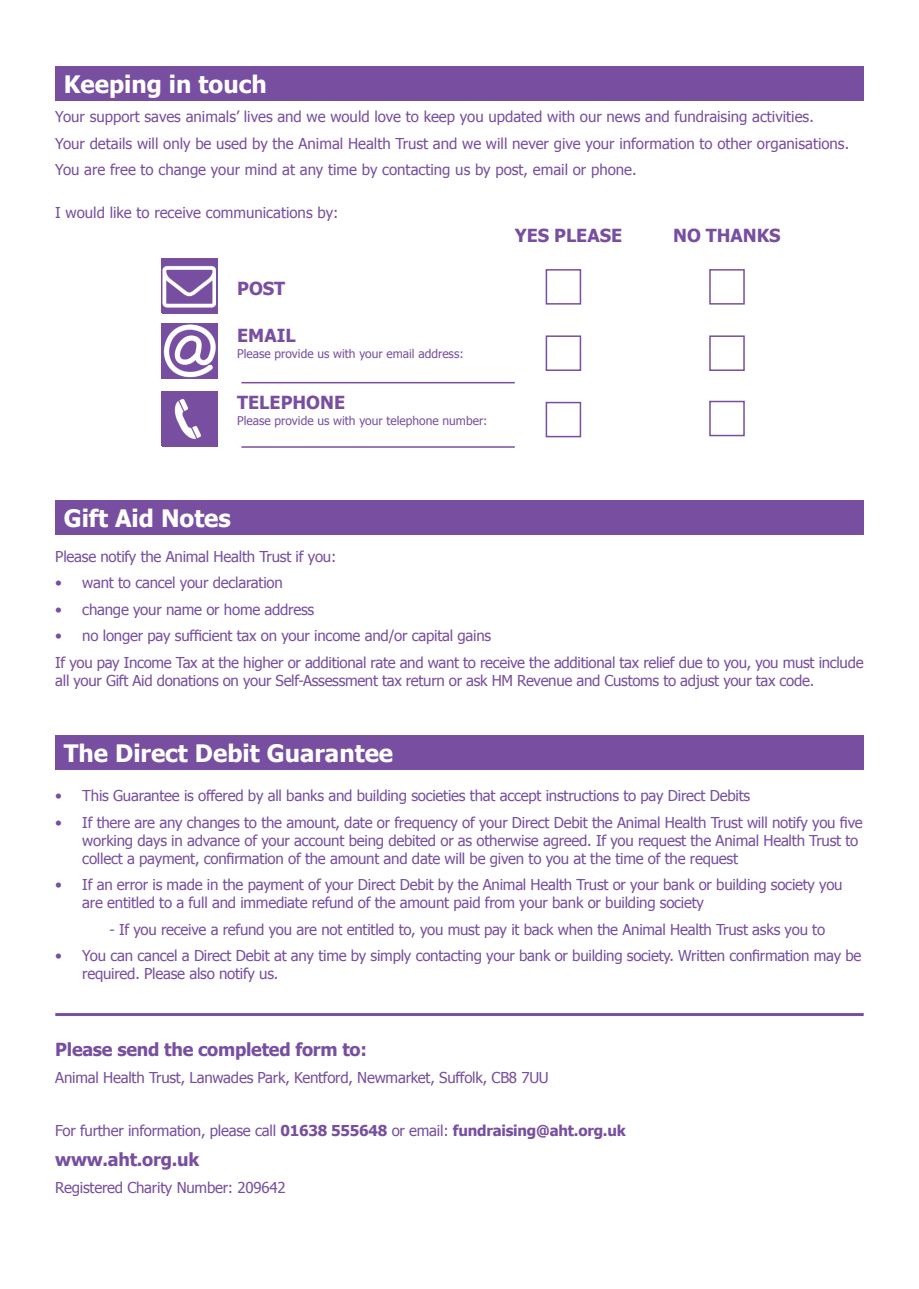
<style>
.page{position:relative;width:919px;height:1289px;background:#fff}
.page>*{position:absolute;margin:0;border:0;box-sizing:border-box;transform-origin:0 0}
.t1{font:700 24px "Tahoma";color:#fff}
.t2{font:700 18px "Tahoma";letter-spacing:-.015em;color:#784fa0}
.t3{font:15px/18px "Tahoma";letter-spacing:-.015em;color:#784fa0}
.t4{font:12px "Tahoma";color:#784fa0}
.s1{font-weight:700}
</style>
<div class="page">
<div style="left:55px;top:67px;width:808px;height:34px;background:#784fa0"></div>
<div style="left:709px;top:269px;width:35px;height:35px;border:2px solid #784fa0"></div>
<div style="left:545px;top:269px;width:36px;height:35px;border:2px solid #784fa0"></div>
<div style="left:709px;top:335px;width:35px;height:36px;border:2px solid #784fa0"></div>
<div style="left:545px;top:335px;width:36px;height:36px;border:2px solid #784fa0"></div>
<div style="left:709px;top:401px;width:35px;height:35px;border:2px solid #784fa0"></div>
<div style="left:545px;top:402px;width:36px;height:35px;border:2px solid #784fa0"></div>
<hr style="left:241px;top:382px;width:273px;height:1px;background:#784fa0">
<hr style="left:241px;top:446px;width:273px;height:2px;background:#784fa0">
<div style="left:55px;top:501px;width:808px;height:34px;background:#784fa0"></div>
<div style="left:55px;top:736px;width:808px;height:34px;background:#784fa0"></div>
<hr style="left:55px;top:1013px;width:808px;height:3px;background:#784fa0">
<div style="left:162px;top:259px;width:55px;height:55px;background:#784fa0"></div>
<img style="left:162px;top:265px;width:54px;height:43px">
<img style="left:162px;top:323px;width:55px;height:55px">
<div style="left:162px;top:391px;width:55px;height:55px;background:#784fa0"></div>
<img style="left:174px;top:399px;width:27px;height:40px">
<h1 class="t1" style="left:64px;top:67px;width:204px">Keeping in touch</h1>
<p class="t3" style="left:55px;top:103px;width:795px;line-height:26.5px">Your support saves animals’ lives and we would love to keep you updated with our news and fundraising activities.<br>Your details will only be used by the Animal Health Trust and we will never give your information to other organisations.<br>You are free to change your mind at any time by contacting us by post, email or phone.</p>
<p class="t3" style="left:55px;top:203px;width:284px">I would like to receive communications by:</p>
<p class="t2" style="left:514px;top:223px;width:109px">YES PLEASE</p>
<p class="t2" style="left:673px;top:223px;width:109px">NO THANKS</p>
<p class="t2" style="left:237px;top:276px;width:50px">POST</p>
<p class="t2" style="left:237px;top:323px;width:60px">EMAIL</p>
<p class="t4" style="left:237px;top:345px;width:228px">Please provide us with your email address:</p>
<p class="t2" style="left:237px;top:390px;width:109px">TELEPHONE</p>
<p class="t4" style="left:237px;top:413px;width:252px">Please provide us with your telephone number:</p>
<h1 class="t1" style="left:64px;top:501px;width:169px">Gift Aid Notes</h1>
<p class="t3" style="left:55px;top:546px;width:282px">Please notify the Animal Health Trust if you:</p>
<p class="t3" style="left:55px;top:573px;width:229px">• want to cancel your declaration</p>
<p class="t3" style="left:55px;top:599px;width:260px">• change your name or home address</p>
<p class="t3" style="left:55px;top:622px;width:809px;line-height:26.5px">• no longer pay sufficient tax on your income and/or capital gains<br>If you pay Income Tax at the higher or additional rate and want to receive the additional tax relief due to you, you must include</p>
<p class="t3" style="left:55px;top:670px;width:760px">all your Gift Aid donations on your Self-Assessment tax return or ask HM Revenue and Customs to adjust your tax code.</p>
<h1 class="t1" style="left:64px;top:736px;width:331px">The Direct Debit Guarantee</h1>
<p class="t3" style="left:55px;top:786px;width:696px">• This Guarantee is offered by all banks and building societies that accept instructions to pay Direct Debits</p>
<p class="t3" style="left:82px;top:812px;width:781px;text-indent:-27px">• If there are any changes to the amount, date or frequency of your Direct Debit the Animal Health Trust will notify you five working days in advance of your account being debited or as otherwise agreed. If you request the Animal Health Trust to collect a payment, confirmation of the amount and date will be given to you at the time of the request</p>
<p class="t3" style="left:82px;top:875px;width:761px;text-indent:-27px">• If an error is made in the payment of your Direct Debit by the Animal Health Trust or your bank or building society you are entitled to a full and immediate refund of the amount paid from your bank or building society</p>
<p class="t3" style="left:109px;top:919px;width:717px">- If you receive a refund you are not entitled to, you must pay it back when the Animal Health Trust asks you to</p>
<p class="t3" style="left:82px;top:946px;width:780px;text-indent:-27px">• You can cancel a Direct Debit at any time by simply contacting your bank or building society. Written confirmation may be required. Please also notify us.</p>
<p class="t2" style="left:55px;top:1037px;width:313px">Please send the completed form to:</p>
<p class="t3" style="left:55px;top:1067px;width:495px">Animal Health Trust, Lanwades Park, Kentford, Newmarket, Suffolk, CB8 7UU</p>
<p class="t3" style="left:55px;top:1120px;width:572px">For further information, please call <span class="s1">01638 555648</span> or email: <span class="s1">fundraising@aht.org.uk</span></p>
<p class="t2" style="left:55px;top:1146px;width:145px">www.aht.org.uk</p>
<p class="t3" style="left:55px;top:1177px;width:232px">Registered Charity Number: 209642</p>
</div>
